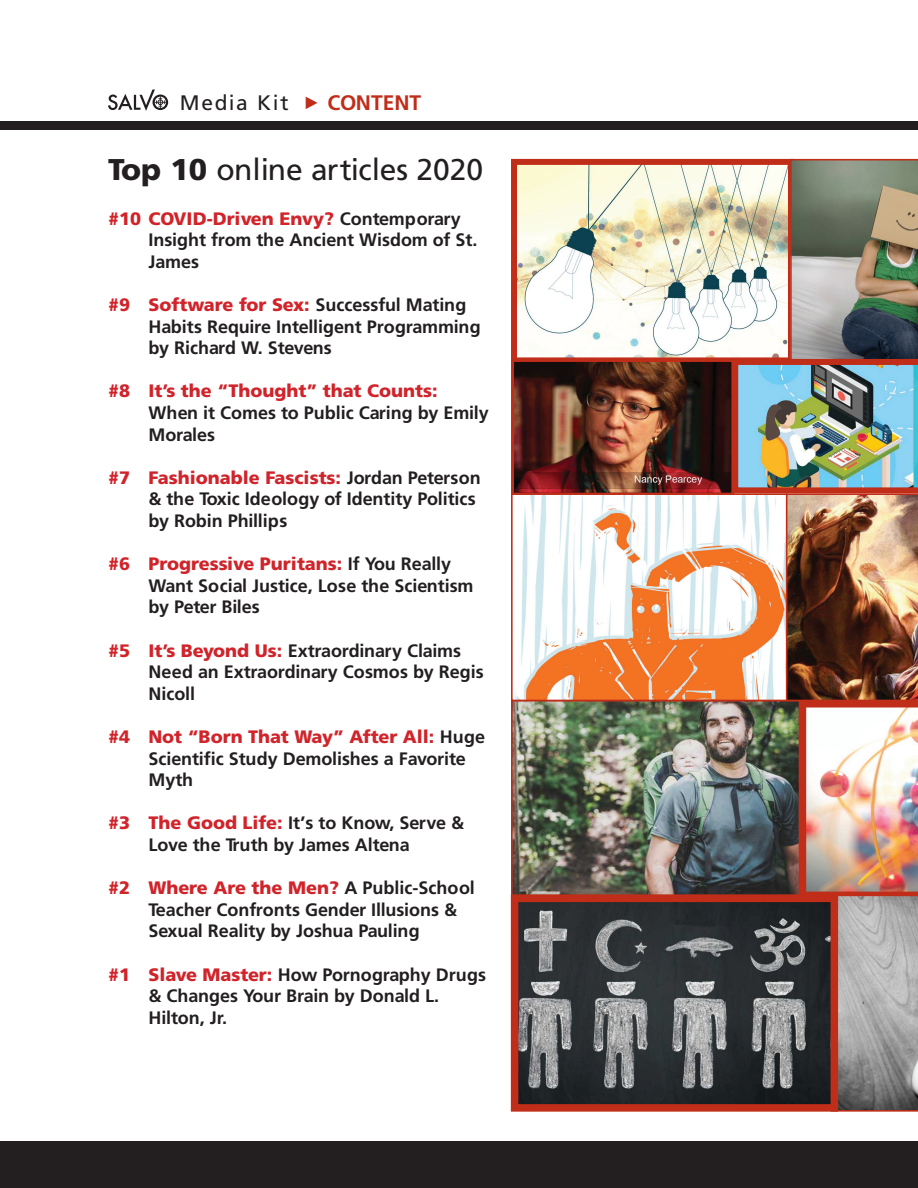
<style>
.page{position:relative;width:918px;height:1188px;background:#fff}
.page>*{position:absolute;margin:0;border:0;box-sizing:border-box;transform-origin:0 0}
.t1{font:30px "Frutiger";color:#231f20}
.t2{font:21px "Frutiger";letter-spacing:.08em;color:#231f20}
.t3{font:700 18px/21.6px "Frutiger";color:#231f20}
.t4{font:900 18px "Frutiger";color:#d1232a}
.s1{font-family:"Click Bits Arrows 2";color:#c02d19}
.s2{font-weight:700;color:#c02d19}
.s3{font-weight:900}
.s4{font-weight:900;color:#d1232a}
</style>
<div class="page">
<div style="left:0;top:121px;width:918px;height:9px;background:#231f20"></div>
<div style="left:0;top:1142px;width:918px;height:46px;background:#231f20"></div>
<svg style="left:108px;top:90px;width:60px;height:21px"></svg>
<img style="left:518px;top:166px;width:214px;height:190px">
<div style="left:511px;top:159px;width:283px;height:204px;border:6px solid #c02d19"></div>
<img style="left:515px;top:363px;width:215px;height:129px">
<div style="left:511px;top:359px;width:223px;height:137px;border:3px solid #c02d19"></div>
<img style="left:515px;top:496px;width:217px;height:202px">
<div style="left:511px;top:493px;width:277px;height:208px;border:2px solid #c02d19"></div>
<img style="left:514px;top:703px;width:218px;height:190px">
<div style="left:511px;top:700px;width:292px;height:196px;border:2px solid #c02d19"></div>
<img style="left:732px;top:159px;width:186px;height:953px">
<img style="left:520px;top:904px;width:309px;height:199px">
<div style="left:511px;top:895px;width:327px;height:217px;border:8px solid #c02d19"></div>
<p class="t2" style="left:180px;top:90px;width:243px">Media Kit <span class="s1">3</span> <span class="s2">CONTENT</span></p>
<h1 class="t1" style="left:108px;top:152px;width:377px"><span class="s3">Top 10</span> online articles 2020</h1>
<p class="t3" style="left:148px;top:207px;width:330px;text-indent:-40px"><span class="s4">#10 COVID-Driven Envy?</span> Contemporary<br>Insight from the Ancient Wisdom of St.<br>James</p>
<p class="t3" style="left:148px;top:294px;width:334px;text-indent:-40px"><span class="s4">#9 Software for Sex:</span> Successful Mating<br>Habits Require Intelligent Programming by Richard W. Stevens</p>
<p class="t4" style="left:108px;top:380px;width:331px">#8 It’s the “Thought” that Counts:</p>
<p class="t3" style="left:148px;top:402px;width:342px">When it Comes to Public Caring by Emily<br>Morales</p>
<p class="t3" style="left:148px;top:467px;width:334px;text-indent:-40px"><span class="s4">#7 Fashionable Fascists:</span> Jordan Peterson &amp; the Toxic Ideology of Identity Politics by Robin Phillips</p>
<p class="t3" style="left:148px;top:553px;width:327px;text-indent:-40px"><span class="s4">#6 Progressive Puritans:</span> If You Really<br>Want Social Justice, Lose the Scientism by Peter Biles</p>
<p class="t3" style="left:148px;top:639px;width:337px;text-indent:-40px"><span class="s4">#5 It’s Beyond Us:</span> Extraordinary Claims<br>Need an Extraordinary Cosmos by Regis<br>Nicoll</p>
<p class="t3" style="left:148px;top:726px;width:338px;text-indent:-40px"><span class="s4">#4 Not “Born That Way” After All:</span> Huge<br>Scientific Study Demolishes a Favorite<br>Myth</p>
<p class="t3" style="left:148px;top:812px;width:317px;text-indent:-40px"><span class="s4">#3 The Good Life:</span> It’s to Know, Serve &amp;<br>Love the Truth by James Altena</p>
<p class="t3" style="left:148px;top:877px;width:328px;text-indent:-40px"><span class="s4">#2 Where Are the Men?</span> A Public-School<br>Teacher Confronts Gender Illusions &amp;<br>Sexual Reality by Joshua Pauling</p>
<p class="t3" style="left:148px;top:963px;width:339px;text-indent:-40px"><span class="s4">#1 Slave Master:</span> How Pornography Drugs &amp; Changes Your Brain by Donald L.<br>Hilton, Jr.</p>
</div>
